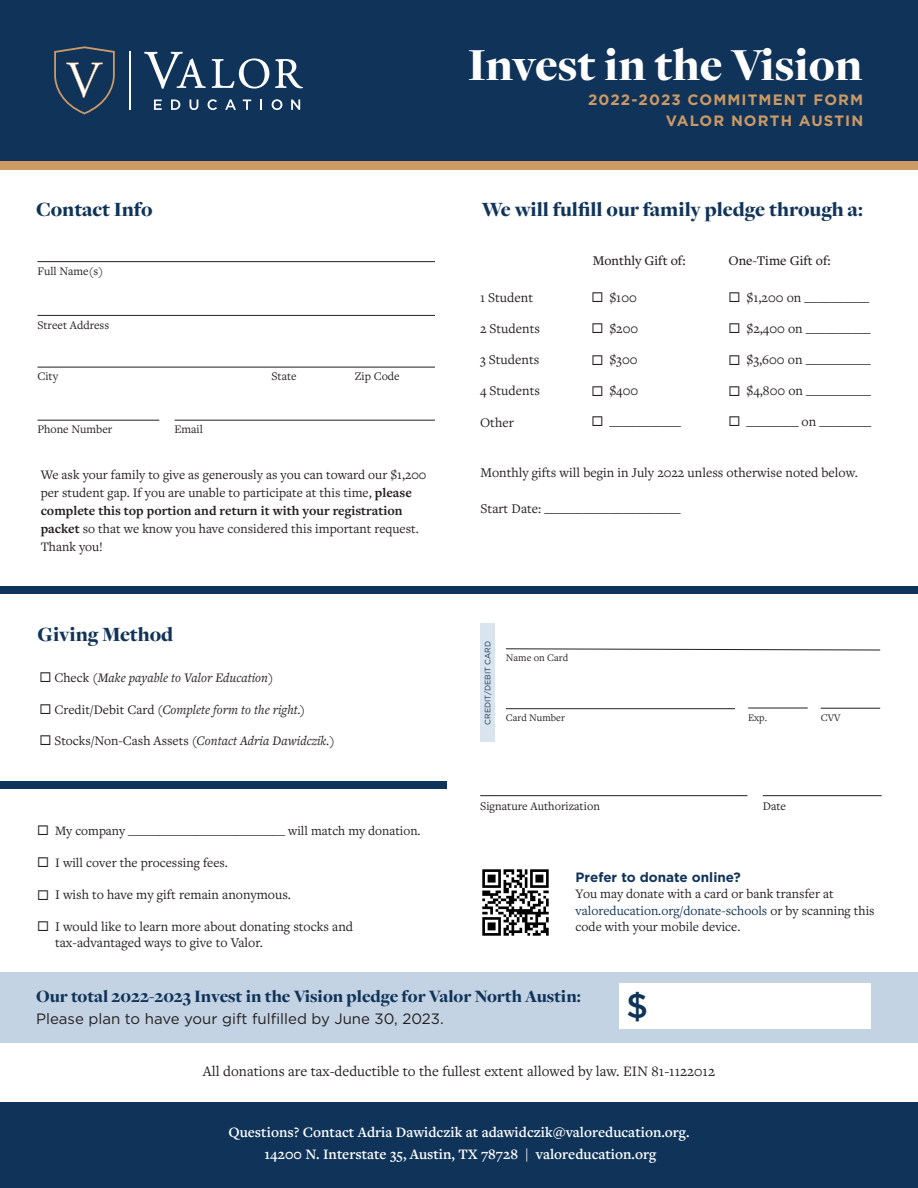
<style>
.page{position:relative;width:918px;height:1188px;background:#fff}
.page>*{position:absolute;margin:0;border:0;box-sizing:border-box;transform-origin:0 0}
.t1{font:900 47.7px "Freight Disp Pro";color:#fff}
.t2{font:500 34.5px "Gotham";color:#103459}
.t3{font:900 21px "Freight Disp Pro";color:#103459}
.t4{font:900 18px "Freight Disp Pro";color:#103459}
.t5{font:600 15px "Freight Text Pro";color:#fff}
.t6{font:15px "Freight Text Pro";color:#231f20}
.t7{font:15px "Gotham";color:#231f20}
.t8{font:700 15px/21px "Gotham";letter-spacing:.075em;color:#cd9965;text-align:right}
.t9{font:13.8px/16.6px "Freight Text Pro";color:#231f20}
.t10{font:500 13.8px "Freight Text Pro";color:#231f20}
.t11{font:13.5px/18px "Freight Text Pro";color:#231f20}
.t12{font:italic 13.5px "Freight Text Pro";color:#231f20}
.t13{font:700 13.5px "Gotham";color:#103459}
.t14{font:13.35px "Freight Text Pro";color:#231f20}
.t15{font:12.15px "Freight Text Pro";color:#231f20}
.t16{font:12px "Freight Text Pro";color:#231f20}
.t17{font:10.5px "Freight Text Pro";color:#231f20}
.t18{font:7.8px "Gotham";color:#103459}
.s1{font-weight:700}
.s2{font-style:normal}
.s3{color:#103459}
</style>
<div class="page">
<div style="left:0;top:0;width:918px;height:161px;background:#103459"></div>
<div style="left:0;top:161px;width:918px;height:9px;background:#cd9965"></div>
<div style="left:0;top:587px;width:918px;height:7px;background:#103459"></div>
<div style="left:0;top:973px;width:918px;height:70px;background:#c3d3e3"></div>
<hr style="left:37px;top:315px;width:398px;height:1px;background:#231f20">
<hr style="left:37px;top:261px;width:398px;height:1px;background:#231f20">
<hr style="left:37px;top:367px;width:398px;height:1px;background:#231f20">
<hr style="left:37px;top:420px;width:122px;height:1px;background:#231f20">
<hr style="left:175px;top:420px;width:260px;height:1px;background:#231f20">
<div style="left:619px;top:984px;width:252px;height:45px;background:#fff"></div>
<div style="left:0;top:1102px;width:918px;height:86px;background:#103459"></div>
<div style="left:0;top:781px;width:446px;height:7px;background:#103459"></div>
<svg style="left:154px;top:100px;width:8px;height:10px"></svg>
<svg style="left:171px;top:100px;width:9px;height:10px"></svg>
<svg style="left:190px;top:100px;width:8px;height:10px"></svg>
<svg style="left:208px;top:99px;width:9px;height:11px"></svg>
<svg style="left:225px;top:99px;width:11px;height:11px"></svg>
<svg style="left:243px;top:100px;width:8px;height:10px"></svg>
<svg style="left:260px;top:100px;width:2px;height:10px"></svg>
<svg style="left:272px;top:99px;width:10px;height:11px"></svg>
<svg style="left:291px;top:100px;width:9px;height:10px"></svg>
<svg style="left:144px;top:52px;width:62px;height:37px"></svg>
<svg style="left:212px;top:58px;width:57px;height:31px"></svg>
<svg style="left:275px;top:59px;width:28px;height:29px"></svg>
<hr style="left:129px;top:52px;width:1px;height:58px;background:#fff">
<svg style="left:54px;top:46px;width:61px;height:68px"></svg>
<svg style="left:506px;top:648px;width:375px;height:3px"></svg>
<hr style="left:506px;top:708px;width:229px;height:1px;background:#231f20">
<hr style="left:748px;top:708px;width:60px;height:1px;background:#231f20">
<hr style="left:821px;top:708px;width:59px;height:1px;background:#231f20">
<hr style="left:480px;top:795px;width:267px;height:1px;background:#231f20">
<hr style="left:763px;top:795px;width:119px;height:1px;background:#231f20">
<img style="left:482px;top:869px;width:67px;height:67px">
<div style="left:480px;top:624px;width:15px;height:118px;background:#d9e4ee"></div>
<h3 class="t3" style="left:36px;top:196px;width:118px">Contact Info</h3>
<p class="t16" style="left:37px;top:263px;width:67px">Full Name(s)</p>
<p class="t16" style="left:37px;top:317px;width:73px">Street Address</p>
<p class="t16" style="left:37px;top:369px;width:22px">City</p>
<p class="t16" style="left:272px;top:369px;width:26px">State</p>
<p class="t16" style="left:355px;top:369px;width:46px">Zip Code</p>
<p class="t16" style="left:37px;top:422px;width:76px">Phone Number</p>
<p class="t16" style="left:175px;top:422px;width:30px">Email</p>
<p class="t11" style="left:41px;top:465px;width:387px">We ask your family to give as generously as you can toward our $1,200 per student gap. If you are unable to participate at this time, <span class="s1">please complete this top portion and return it with your registration packet</span> so that we know you have considered this important request.<br>Thank you!</p>
<h3 class="t3" style="left:38px;top:620px;width:137px">Giving Method</h3>
<p class="t12" style="left:39px;top:668px;width:235px">◻ <span class="s2">Check</span> (Make payable to Valor Education)</p>
<p class="t12" style="left:39px;top:701px;width:267px">◻ <span class="s2">Credit/Debit Card</span> (Complete form to the right.)</p>
<p class="t12" style="left:39px;top:732px;width:297px">◻ <span class="s2">Stocks/Non-Cash Assets</span> (Contact Adria Dawidczik.)</p>
<p class="t14" style="left:37px;top:822px;width:385px">◻ My company _________________________ will match my donation.</p>
<p class="t11" style="left:37px;top:853px;width:192px">◻ I will cover the processing fees.</p>
<p class="t9" style="left:37px;top:886px;width:255px">◻ I wish to have my gift remain anonymous.</p>
<p class="t9" style="left:55px;top:918px;width:300px;text-indent:-18px">◻ I would like to learn more about donating stocks and tax-advantaged ways to give to Valor.</p>
<h1 class="t1" style="left:468px;top:33px;width:396px">Invest in the Vision</h1>
<p class="t8" style="left:588px;top:89px;width:277px">2022-2023 COMMITMENT FORM<br>VALOR NORTH AUSTIN</p>
<h3 class="t3" style="left:482px;top:196px;width:382px">We will fulfill our family pledge through a:</h3>
<p class="t10" style="left:593px;top:251px;width:94px">Monthly Gift of:</p>
<p class="t10" style="left:728px;top:252px;width:104px">One-Time Gift of:</p>
<p class="t9" style="left:480px;top:289px;width:55px">1 Student</p>
<p class="t9" style="left:591px;top:289px;width:47px">◻ $100</p>
<p class="t9" style="left:729px;top:289px;width:142px">◻ $1,200 on __________</p>
<p class="t9" style="left:480px;top:320px;width:61px">2 Students</p>
<p class="t9" style="left:591px;top:320px;width:48px">◻ $200</p>
<p class="t9" style="left:729px;top:320px;width:144px">◻ $2,400 on __________</p>
<p class="t9" style="left:480px;top:351px;width:61px">3 Students</p>
<p class="t9" style="left:591px;top:351px;width:48px">◻ $300</p>
<p class="t9" style="left:729px;top:351px;width:144px">◻ $3,600 on __________</p>
<p class="t9" style="left:480px;top:382px;width:61px">4 Students</p>
<p class="t9" style="left:591px;top:382px;width:48px">◻ $400</p>
<p class="t9" style="left:729px;top:382px;width:144px">◻ $4,800 on __________</p>
<p class="t9" style="left:480px;top:414px;width:35px">Other</p>
<p class="t9" style="left:591px;top:412px;width:91px">◻ ___________</p>
<p class="t9" style="left:729px;top:412px;width:144px">◻ ________ on ________</p>
<p class="t9" style="left:481px;top:463px;width:379px">Monthly gifts will begin in July 2022 unless otherwise noted below.</p>
<p class="t9" style="left:481px;top:499px;width:202px">Start Date: _____________________</p>
<p class="t18" style="left:483px;top:725px;width:85px;rotate:-90deg">CREDIT/DEBIT CARD</p>
<p class="t17" style="left:506px;top:651px;width:64px">Name on Card</p>
<p class="t17" style="left:506px;top:711px;width:60px">Card Number</p>
<p class="t17" style="left:748px;top:710px;width:20px">Exp.</p>
<p class="t17" style="left:821px;top:711px;width:21px">CVV</p>
<p class="t15" style="left:480px;top:798px;width:121px">Signature Authorization</p>
<p class="t15" style="left:763px;top:798px;width:25px">Date</p>
<p class="t13" style="left:576px;top:868px;width:167px">Prefer to donate online?</p>
<p class="t11" style="left:576px;top:885px;width:301px;line-height:16.5px">You may donate with a card or bank transfer at <span class="s3">valoreducation.org/donate-schools</span> or by scanning this code with your mobile device.</p>
<h3 class="t4" style="left:36px;top:984px;width:546px">Our total 2022-2023 Invest in the Vision pledge for Valor North Austin:</h3>
<p class="t7" style="left:36px;top:1009px;width:409px">Please plan to have your gift fulfilled by June 30, 2023.</p>
<h2 class="t2" style="left:626px;top:984px;width:24px">$</h2>
<p class="t6" style="left:203px;top:1062px;width:514px">All donations are tax-deductible to the fullest extent allowed by law. EIN 81-1122012</p>
<p class="t5" style="left:228px;top:1122px;width:463px">Questions? Contact Adria Dawidczik at adawidczik@valoreducation.org.</p>
<p class="t5" style="left:265px;top:1144px;width:393px">14200 N. Interstate 35, Austin, TX 78728 | valoreducation.org</p>
</div>
